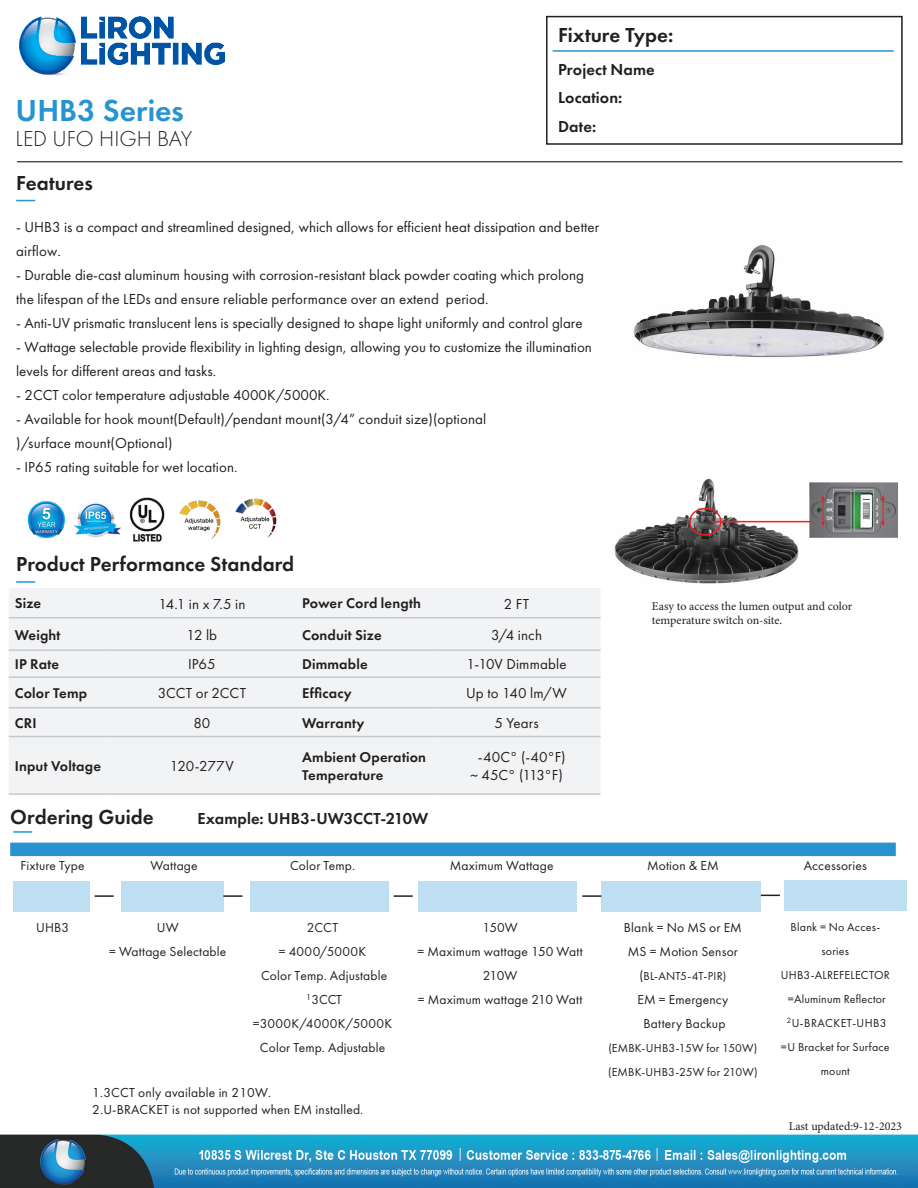
<style>
.page{position:relative;width:918px;height:1188px;background:#fff}
.page>*{position:absolute;margin:0;border:0;box-sizing:border-box;transform-origin:0 0}
.t1{font:600 31.5px "Futura PT";letter-spacing:.005em;color:#2793d1}
.t2{font:300 22.5px "Futura PT";color:#231f20}
.t3{font:600 21px "Futura PT";color:#231f20}
.t4{font:600 16.5px/28.5px "Futura PT";letter-spacing:.005em;color:#231f20}
.Specs_Info_Middle{font:15px/24px "Futura PT";color:#231f20}
.t5{font:600 14.7px/17.7px "Futura PT";letter-spacing:.01em;color:#231f20}
.Specs_Info_Middle-2{font:13.5px/24px "Futura PT";letter-spacing:.01em;color:#231f20;text-align:center}
.t6{font:13.5px/16.2px "Futura PT";letter-spacing:.015em;color:#221e1f}
.t7{font:12px/24px "Futura PT";letter-spacing:.015em;color:#231f20;text-align:center}
.t8{font:12px/14.4px "Minion Pro";letter-spacing:-.005em;color:#231f20}
.s1{font-size:13.5px}
</style>
<div class="page">
<img style="left:0;top:520px;width:918px;height:668px">
<div style="left:14px;top:881px;width:76px;height:30px;background:#bedef1"></div>
<div style="left:121px;top:881px;width:103px;height:30px;background:#bedef1"></div>
<div style="left:250px;top:881px;width:138px;height:30px;background:#bedef1"></div>
<div style="left:418px;top:881px;width:159px;height:30px;background:#bedef1"></div>
<div style="left:601px;top:881px;width:160px;height:30px;background:#bedef1"></div>
<svg style="left:223px;top:895px;width:19px;height:2px"></svg>
<svg style="left:394px;top:895px;width:19px;height:2px"></svg>
<svg style="left:582px;top:895px;width:19px;height:2px"></svg>
<svg style="left:95px;top:895px;width:19px;height:2px"></svg>
<div style="left:784px;top:880px;width:123px;height:31px;background:#bedef1"></div>
<svg style="left:761px;top:895px;width:19px;height:1px"></svg>
<img style="left:634px;top:245px;width:250px;height:113px">
<div style="left:546px;top:16px;width:357px;height:129px;border:2px solid #231f20"></div>
<hr style="left:553px;top:50px;width:341px;height:2px;background:#2793d1">
<img style="left:19px;top:16px;width:206px;height:60px">
<hr style="left:17px;top:162px;width:886px;height:1px;background:#000">
<img style="left:16px;top:501px;width:62px;height:54px">
<img style="left:74px;top:501px;width:47px;height:42px">
<img style="left:124px;top:497px;width:46px;height:46px">
<div style="left:9px;top:588px;width:592px;height:205px;background:#f2f3f4"></div>
<hr style="left:9px;top:617px;width:99px;height:1px;background:#c7c8ca">
<hr style="left:108px;top:617px;width:188px;height:1px;background:#c7c8ca">
<hr style="left:296px;top:617px;width:137px;height:1px;background:#c7c8ca">
<hr style="left:433px;top:617px;width:168px;height:1px;background:#c7c8ca">
<hr style="left:9px;top:649px;width:99px;height:2px;background:#c7c8ca">
<hr style="left:108px;top:649px;width:188px;height:2px;background:#c7c8ca">
<hr style="left:296px;top:649px;width:137px;height:2px;background:#c7c8ca">
<hr style="left:433px;top:649px;width:168px;height:2px;background:#c7c8ca">
<hr style="left:9px;top:676px;width:99px;height:2px;background:#c7c8ca">
<hr style="left:108px;top:676px;width:188px;height:2px;background:#c7c8ca">
<hr style="left:296px;top:676px;width:137px;height:2px;background:#c7c8ca">
<hr style="left:433px;top:676px;width:168px;height:2px;background:#c7c8ca">
<hr style="left:9px;top:707px;width:99px;height:1px;background:#c7c8ca">
<hr style="left:108px;top:707px;width:188px;height:1px;background:#c7c8ca">
<hr style="left:296px;top:707px;width:137px;height:1px;background:#c7c8ca">
<hr style="left:433px;top:707px;width:168px;height:1px;background:#c7c8ca">
<hr style="left:9px;top:736px;width:99px;height:1px;background:#c7c8ca">
<hr style="left:108px;top:736px;width:188px;height:1px;background:#c7c8ca">
<hr style="left:296px;top:736px;width:137px;height:1px;background:#c7c8ca">
<hr style="left:433px;top:736px;width:168px;height:1px;background:#c7c8ca">
<hr style="left:9px;top:793px;width:99px;height:2px;background:#c7c8ca">
<hr style="left:108px;top:793px;width:188px;height:2px;background:#c7c8ca">
<hr style="left:296px;top:793px;width:137px;height:2px;background:#c7c8ca">
<hr style="left:433px;top:793px;width:168px;height:2px;background:#c7c8ca">
<div style="left:10px;top:843px;width:886px;height:13px;background:#2793d1"></div>
<svg style="left:13px;top:831px;width:19px;height:2px"></svg>
<svg style="left:16px;top:581px;width:19px;height:2px"></svg>
<svg style="left:16px;top:200px;width:19px;height:1px"></svg>
<img style="left:177px;top:500px;width:50px;height:44px">
<img style="left:232px;top:498px;width:50px;height:45px">
<img style="left:809px;top:482px;width:89px;height:56px">
<img style="left:610px;top:478px;width:193px;height:110px">
<div style="left:689px;top:508px;width:33px;height:28px;border:2px solid #ee2123;border-radius:50%"></div>
<hr style="left:711px;top:521px;width:100px;height:1px;background:#ee2123">
<h3 class="t3" style="left:558px;top:21px;width:117px">Fixture Type:</h3>
<p class="t4" style="left:558px;top:55px;width:98px">Project Name<br>Location:</p>
<p class="t1" style="left:16px;top:91px;width:170px">UHB3 Series</p>
<p class="t4" style="left:558px;top:112px;width:40px">Date:</p>
<p class="t2" style="left:16px;top:126px;width:178px">LED UFO HIGH BAY</p>
<p class="t3" style="left:16px;top:170px;width:78px">Features</p>
<p class="Specs_Info_Middle" style="left:16px;top:215px;width:585px">- UHB3 is a compact and streamlined designed, which allows for efficient heat dissipation and better airflow.</p>
<p class="Specs_Info_Middle" style="left:16px;top:263px;width:569px">- Durable die-cast aluminum housing with corrosion-resistant black powder coating which prolong the lifespan of the LEDs and ensure reliable performance over an extend period.</p>
<p class="Specs_Info_Middle" style="left:16px;top:311px;width:568px">- Anti-UV prismatic translucent lens is specially designed to shape light uniformly and control glare</p>
<p class="Specs_Info_Middle" style="left:16px;top:335px;width:577px">- Wattage selectable provide flexibility in lighting design, allowing you to customize the illumination levels for different areas and tasks.</p>
<p class="Specs_Info_Middle" style="left:16px;top:383px;width:315px">- 2CCT color temperature adjustable 4000K/5000K.</p>
<p class="Specs_Info_Middle" style="left:16px;top:407px;width:472px">- Available for hook mount(Default)/pendant mount(3/4” conduit size)(optional )/surface mount(Optional)</p>
<p class="Specs_Info_Middle" style="left:16px;top:455px;width:223px">- IP65 rating suitable for wet location.</p>
<p class="t3" style="left:16px;top:551px;width:280px">Product Performance Standard</p>
<p class="t5" style="left:15px;top:595px;width:28px">Size</p>
<p class="Specs_Info_Middle" style="left:158px;top:592px;width:89px">14.1 in x 7.5 in</p>
<p class="t5" style="left:302px;top:595px;width:120px">Power Cord length</p>
<p class="Specs_Info_Middle" style="left:504px;top:592px;width:27px">2 FT</p>
<p class="t5" style="left:15px;top:626px;width:47px">Weight</p>
<p class="Specs_Info_Middle" style="left:187px;top:623px;width:32px">12 lb</p>
<p class="t5" style="left:302px;top:626px;width:81px">Conduit Size</p>
<p class="Specs_Info_Middle" style="left:491px;top:623px;width:52px">3/4 inch</p>
<p class="t5" style="left:15px;top:655px;width:46px">IP Rate</p>
<p class="Specs_Info_Middle" style="left:188px;top:652px;width:29px">IP65</p>
<p class="t5" style="left:302px;top:655px;width:67px">Dimmable</p>
<p class="Specs_Info_Middle" style="left:467px;top:652px;width:101px">1-10V Dimmable</p>
<p class="t5" style="left:15px;top:684px;width:74px">Color Temp</p>
<p class="Specs_Info_Middle" style="left:158px;top:681px;width:90px">3CCT or 2CCT</p>
<p class="t5" style="left:302px;top:684px;width:51px">Efficacy</p>
<p class="Specs_Info_Middle" style="left:466px;top:681px;width:102px">Up to 140 lm/W</p>
<p class="t5" style="left:15px;top:714px;width:23px">CRI</p>
<p class="Specs_Info_Middle" style="left:193px;top:711px;width:19px">80</p>
<p class="t5" style="left:302px;top:714px;width:64px">Warranty</p>
<p class="Specs_Info_Middle" style="left:494px;top:711px;width:46px">5 Years</p>
<p class="t5" style="left:15px;top:757px;width:88px">Input Voltage</p>
<p class="Specs_Info_Middle" style="left:170px;top:754px;width:65px">120-277V</p>
<p class="t5" style="left:302px;top:748px;width:126px">Ambient Operation<br>Temperature</p>
<p class="Specs_Info_Middle" style="left:478px;top:745px;width:89px">-40C° (-40°F)</p>
<p class="Specs_Info_Middle" style="left:470px;top:763px;width:94px">~ 45C° (113°F)</p>
<p class="t3" style="left:10px;top:804px;width:145px">Ordering Guide</p>
<p class="t4" style="left:197px;top:804px;width:232px">Example: UHB3-UW3CCT-210W</p>
<p class="t8" style="left:652px;top:599px;width:202px">Easy to access the lumen output and color temperature switch on-site.</p>
<p class="Specs_Info_Middle-2" style="left:21px;top:854px;width:66px">Fixture Type</p>
<p class="Specs_Info_Middle-2" style="left:150px;top:854px;width:49px">Wattage</p>
<p class="Specs_Info_Middle-2" style="left:290px;top:854px;width:67px">Color Temp.</p>
<p class="Specs_Info_Middle-2" style="left:450px;top:854px;width:105px">Maximum Wattage</p>
<p class="Specs_Info_Middle-2" style="left:647px;top:854px;width:73px">Motion &amp; EM</p>
<p class="Specs_Info_Middle-2" style="left:804px;top:854px;width:65px">Accessories</p>
<p class="Specs_Info_Middle-2" style="left:36px;top:916px;width:35px">UHB3</p>
<p class="Specs_Info_Middle-2" style="left:157px;top:916px;width:23px">UW</p>
<p class="Specs_Info_Middle-2" style="left:109px;top:940px;width:119px">= Wattage Selectable</p>
<p class="Specs_Info_Middle-2" style="left:253px;top:916px;width:141px">2CCT<br>= 4000/5000K<br>Color Temp. Adjustable<br><sup>1</sup>3CCT =3000K/4000K/5000K<br>Color Temp. Adjustable</p>
<p class="Specs_Info_Middle-2" style="left:483px;top:916px;width:37px">150W</p>
<p class="Specs_Info_Middle-2" style="left:418px;top:940px;width:167px">= Maximum wattage 150 Watt</p>
<p class="Specs_Info_Middle-2" style="left:483px;top:964px;width:36px">210W</p>
<p class="Specs_Info_Middle-2" style="left:418px;top:988px;width:166px">= Maximum wattage 210 Watt</p>
<p class="t6" style="left:92px;top:1085px;width:273px">1.3CCT only available in 210W.<br>2.U-BRACKET is not supported when EM installed.</p>
<p class="Specs_Info_Middle-2" style="left:624px;top:916px;width:120px">Blank = No MS or EM</p>
<p class="Specs_Info_Middle-2" style="left:628px;top:940px;width:112px">MS = Motion Sensor</p>
<p class="t7" style="left:640px;top:964px;width:88px"><span class="s1">(</span>BL-ANT5-4T-PIR)</p>
<p class="Specs_Info_Middle-2" style="left:637px;top:988px;width:92px">EM = Emergency</p>
<p class="Specs_Info_Middle-2" style="left:644px;top:1012px;width:84px">Battery Backup</p>
<p class="t7" style="left:608px;top:1036px;width:151px">(EMBK-UHB3-15W for 150W)</p>
<p class="t7" style="left:608px;top:1060px;width:151px">(EMBK-UHB3-25W for 210W)</p>
<p class="t7" style="left:781px;top:915px;width:110px">Blank = No Acces&shy;sories<br>UHB3-ALREFELECTOR =Aluminum Reflector<br><sup>2</sup>U-BRACKET-UHB3 =U Bracket for Surface mount</p>
<p class="t8" style="left:789px;top:1119px;width:115px">Last updated:9-12-2023</p>
</div>
